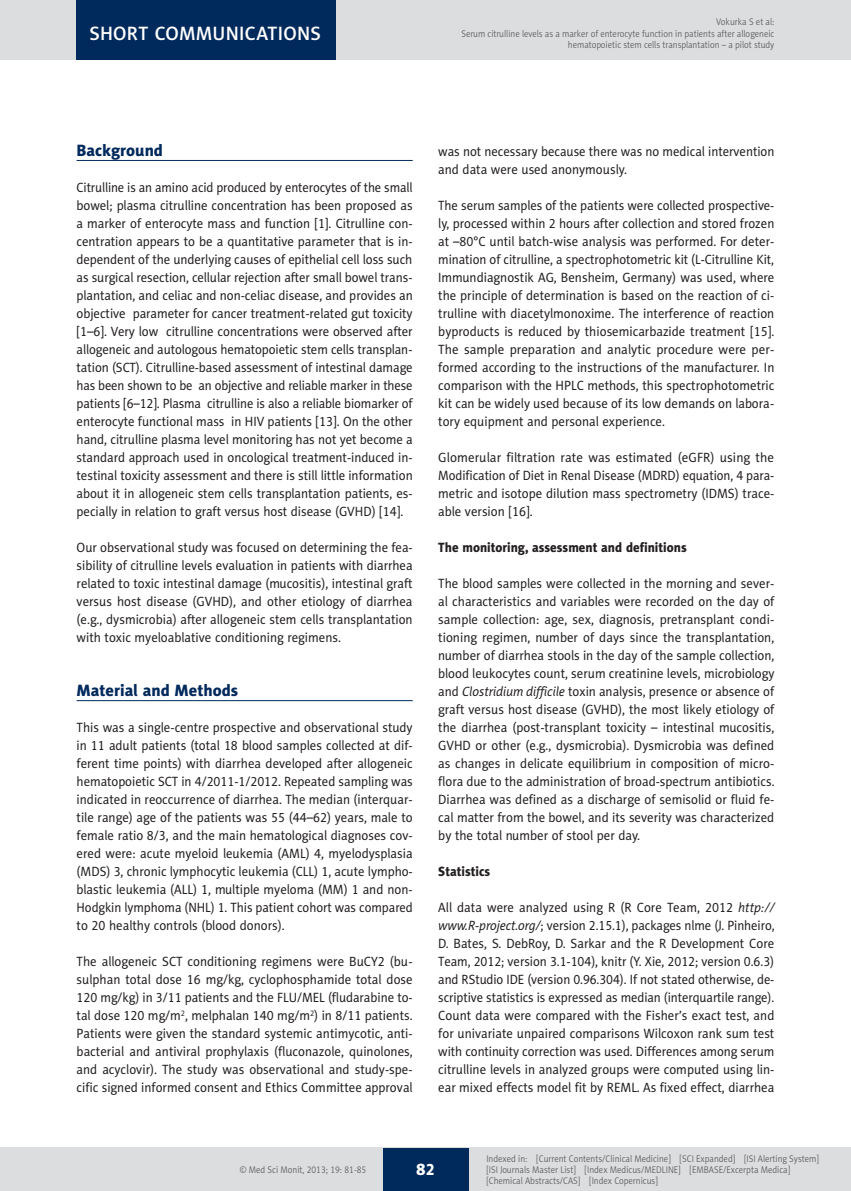
<style>
.page{position:relative;width:851px;height:1191px;background:#fff}
.page>*{position:absolute;margin:0;border:0;box-sizing:border-box;transform-origin:0 0}
.t1{font:19.5px "Naomi Sans EFN Medium";letter-spacing:.01em;color:#fff}
.MSM_Headline_1{font:16.5px "Naomi Sans EFN Heavy";color:#00295c}
.t2{font:16.5px "Naomi Sans EFN Heavy";color:#fff}
.MSM_Body{font:13.5px/18px "Naomi Sans EFN";color:#231f20;text-align:justify;scale:.95 1}
.MSM_Body-2{font:13.5px/18px "Naomi Sans EFN";color:#231f20;text-align:justify;scale:.94 1}
.MSM_Body-3{font:13.5px/18px "Naomi Sans EFN";color:#231f20;text-align:justify;scale:.96 1}
.MSM_Headline_2{font:13.5px "Naomi Sans EFN Heavy";color:#231f20;scale:.95 1}
.MSM_pagina_indeksy{font:9.75px/11.2px "Naomi Sans EFN Light";color:#57585a;scale:.9 1}
.MSM_pagina_zywa{font:9.75px/11.2px "Naomi Sans EFN Light";color:#57585a;text-align:right;scale:.9 1}
.MSM_pagina_sygnatura{font:9.75px "Naomi Sans EFN Light";color:#57585a;scale:.9 1}
.s1{font-style:italic}
</style>
<div class="page">
<hr style="left:77px;top:160px;width:335px;height:1px;background:#00295c">
<hr style="left:77px;top:700px;width:335px;height:1px;background:#00295c">
<div style="left:0;top:1148px;width:850px;height:43px;background:#dcdddf"></div>
<div style="left:383px;top:1148px;width:85px;height:42px;background:#00295c"></div>
<div style="left:0;top:0;width:850px;height:60px;background:#dcdddf"></div>
<hr style="left:850px;top:0;width:1px;height:60px;background:#dcdddf">
<div style="left:77px;top:0;width:259px;height:60px;background:#00295c"></div>
<p class="t1" style="left:89px;top:22px;width:233px">SHORT COMMUNICATIONS</p>
<p class="MSM_pagina_zywa" style="left:461px;top:16px;width:349px">Vokurka S et al:<br>Serum citrulline levels as a marker of enterocyte function in patients after allogeneic hematopoietic stem cells transplantation – a pilot study</p>
<p class="MSM_Headline_1" style="left:77px;top:140px;width:88px">Background</p>
<p class="MSM_Body-2" style="left:77px;top:178px;width:359px">Citrulline is an amino acid produced by enterocytes of the small bowel; plasma citrulline concentration has been proposed as a marker of enterocyte mass and function [1]. Citrulline con&shy;centration appears to be a quantitative parameter that is in&shy;dependent of the underlying causes of epithelial cell loss such as surgical resection, cellular rejection after small bowel trans&shy;plantation, and celiac and non-celiac disease, and provides an objective parameter for cancer treatment-related gut toxicity [1–6]. Very low citrulline concentrations were observed after allogeneic and autologous hematopoietic stem cells transplan&shy;tation (SCT). Citrulline-based assessment of intestinal damage has been shown to be an objective and reliable marker in these patients [6–12]. Plasma citrulline is also a reliable biomarker of enterocyte functional mass in HIV patients [13]. On the other hand, citrulline plasma level monitoring has not yet become a standard approach used in oncological treatment-induced in&shy;testinal toxicity assessment and there is still little information about it in allogeneic stem cells transplantation patients, es&shy;pecially in relation to graft versus host disease (GVHD) [14].</p>
<p class="MSM_Body" style="left:77px;top:538px;width:355px">Our observational study was focused on determining the fea&shy;sibility of citrulline levels evaluation in patients with diarrhea related to toxic intestinal damage (mucositis), intestinal graft versus host disease (GVHD), and other etiology of diarrhea (e.g., dysmicrobia) after allogeneic stem cells transplantation with toxic myeloablative conditioning regimens.</p>
<p class="MSM_Headline_1" style="left:77px;top:680px;width:163px">Material and Methods</p>
<p class="MSM_Body" style="left:77px;top:718px;width:355px">This was a single-centre prospective and observational study in 11 adult patients (total 18 blood samples collected at dif&shy;ferent time points) with diarrhea developed after allogeneic hematopoietic SCT in 4/2011-1/2012. Repeated sampling was indicated in reoccurrence of diarrhea. The median (interquar&shy;tile range) age of the patients was 55 (44–62) years, male to female ratio 8/3, and the main hematological diagnoses cov&shy;ered were: acute myeloid leukemia (AML) 4, myelodysplasia (MDS) 3, chronic lymphocytic leukemia (CLL) 1, acute lympho&shy;blastic leukemia (ALL) 1, multiple myeloma (MM) 1 and non-Hodgkin lymphoma (NHL) 1. This patient cohort was compared to 20 healthy controls (blood donors).</p>
<p class="MSM_Body" style="left:77px;top:952px;width:355px">The allogeneic SCT conditioning regimens were BuCY2 (bu&shy;sulphan total dose 16 mg/kg, cyclophosphamide total dose 120 mg/kg) in 3/11 patients and the FLU/MEL (fludarabine to&shy;tal dose 120 mg/m<sup>2</sup>, melphalan 140 mg/m<sup>2</sup>) in 8/11 patients.<br>Patients were given the standard systemic antimycotic, anti&shy;bacterial and antiviral prophylaxis (fluconazole, quinolones, and acyclovir). The study was observational and study-spe&shy;cific signed informed consent and Ethics Committee approval</p>
<p class="MSM_Body-2" style="left:438px;top:142px;width:359px">was not necessary because there was no medical intervention and data were used anonymously.</p>
<p class="MSM_Body-2" style="left:438px;top:196px;width:359px">The serum samples of the patients were collected prospective&shy;ly, processed within 2 hours after collection and stored frozen at –80°C until batch-wise analysis was performed. For deter&shy;mination of citrulline, a spectrophotometric kit (L-Citrulline Kit, Immundiagnostik AG, Bensheim, Germany) was used, where the principle of determination is based on the reaction of ci&shy;trulline with diacetylmonoxime. The interference of reaction byproducts is reduced by thiosemicarbazide treatment [15].<br>The sample preparation and analytic procedure were per&shy;formed according to the instructions of the manufacturer. In comparison with the HPLC methods, this spectrophotometric kit can be widely used because of its low demands on labora&shy;tory equipment and personal experience.</p>
<p class="MSM_Body-3" style="left:438px;top:448px;width:351px">Glomerular filtration rate was estimated (eGFR) using the Modification of Diet in Renal Disease (MDRD) equation, 4 para&shy;metric and isotope dilution mass spectrometry (IDMS) trace&shy;able version [16].</p>
<p class="MSM_Headline_2" style="left:438px;top:539px;width:263px">The monitoring, assessment and definitions</p>
<p class="MSM_Body" style="left:438px;top:574px;width:355px">The blood samples were collected in the morning and sever&shy;al characteristics and variables were recorded on the day of sample collection: age, sex, diagnosis, pretransplant condi&shy;tioning regimen, number of days since the transplantation, number of diarrhea stools in the day of the sample collection, blood leukocytes count, serum creatinine levels, microbiology and <span class="s1">Clostridium difficile</span> toxin analysis, presence or absence of graft versus host disease (GVHD), the most likely etiology of the diarrhea (post-transplant toxicity – intestinal mucositis, GVHD or other (e.g., dysmicrobia). Dysmicrobia was defined as changes in delicate equilibrium in composition of micro&shy;flora due to the administration of broad-spectrum antibiotics.<br>Diarrhea was defined as a discharge of semisolid or fluid fe&shy;cal matter from the bowel, and its severity was characterized by the total number of stool per day.</p>
<p class="MSM_Headline_2" style="left:438px;top:863px;width:56px">Statistics</p>
<p class="MSM_Body" style="left:438px;top:898px;width:355px">All data were analyzed using R (R Core Team, 2012 <span class="s1">http:// www.R-project.org/</span>; version 2.15.1), packages nlme (J. Pinheiro, D. Bates, S. DebRoy, D. Sarkar and the R Development Core Team, 2012; version 3.1-104), knitr (Y. Xie, 2012; version 0.6.3) and RStudio IDE (version 0.96.304). If not stated otherwise, de&shy;scriptive statistics is expressed as median (interquartile range).<br>Count data were compared with the Fisher’s exact test, and for univariate unpaired comparisons Wilcoxon rank sum test with continuity correction was used. Differences among serum citrulline levels in analyzed groups were computed using lin&shy;ear mixed effects model fit by REML. As fixed effect, diarrhea</p>
<p class="MSM_pagina_sygnatura" style="left:240px;top:1164px;width:142px">© Med Sci Monit, 2013; 19: 81-85</p>
<p class="t2" style="left:416px;top:1159px;width:21px">82</p>
<p class="MSM_pagina_indeksy" style="left:486px;top:1152px;width:371px">Indexed in: [Current Contents/Clinical Medicine] [SCI Expanded] [ISI Alerting System] [ISI Journals Master List] [Index Medicus/MEDLINE] [EMBASE/Excerpta Medica] [Chemical Abstracts/CAS] [Index Copernicus]</p>
</div>
